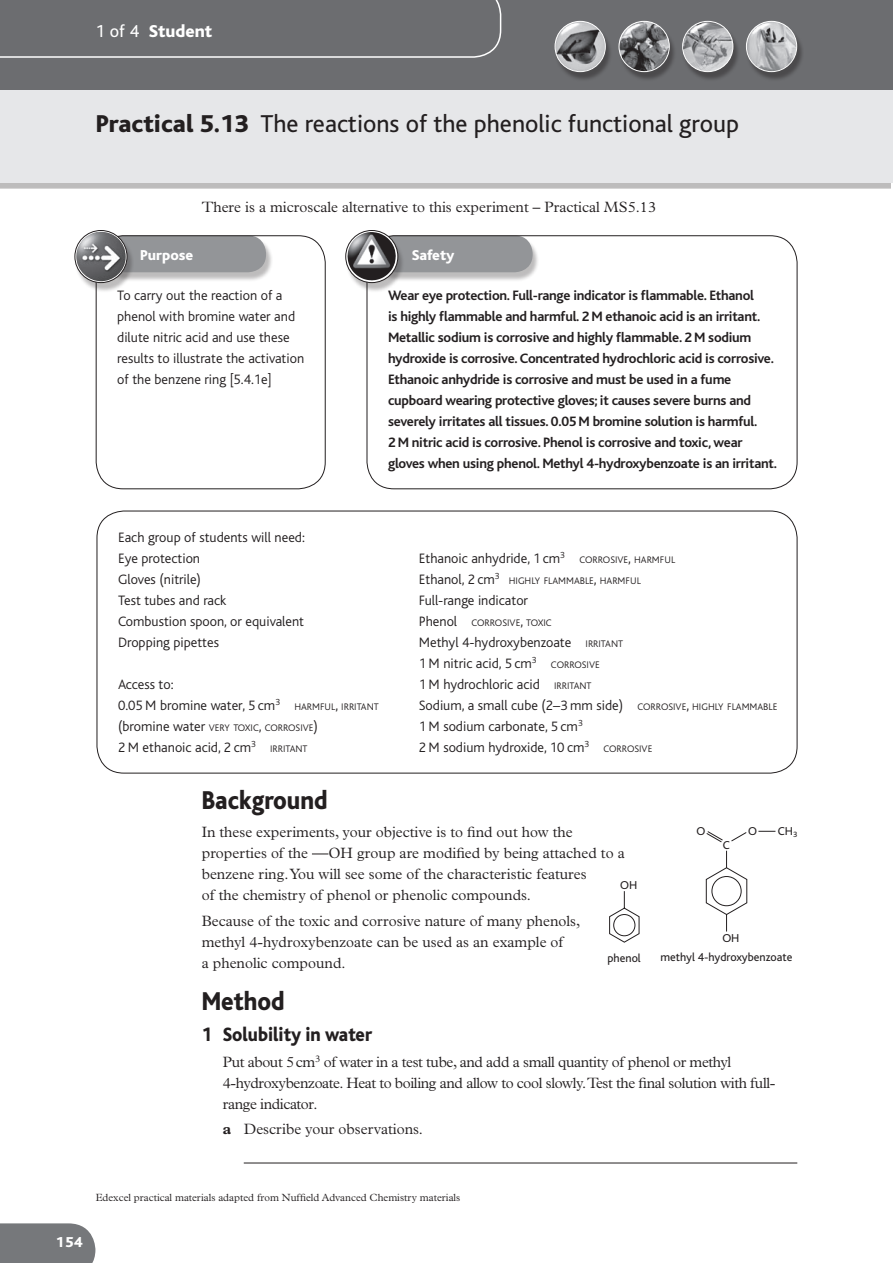
<style>
.page{position:relative;width:893px;height:1263px;background:#fff}
.page>*{position:absolute;margin:0;border:0;box-sizing:border-box;transform-origin:0 0}
.t1{font:800 27px "Bliss";color:#231f20;scale:.9 1}
.t2{font:25.5px "Bliss";color:#231f20}
.t3{font:800 20.25px "Bliss";color:#231f20;scale:.9 1}
.t4{font:800 18px "Bliss";color:#fff}
.t5{font:300 15px/21px "Plantin";color:#231f20}
.t6{font:300 15px/21px "Plantin";letter-spacing:-.025em;color:#231f20}
.t7{font:800 15px "Bliss";color:#fff}
.t8{font:300 14.25px/21px "Bliss";color:#231f20}
.t9{font:700 14.25px/21px "Bliss";letter-spacing:-.02em;color:#231f20}
.t10{font:12px "Bliss";color:#231f20}
.t11{font:300 10.5px "Plantin";color:#231f20}
.t12{font:300 10.05px/21px "Bliss";color:#231f20}
.s1{font-weight:400}
.s2{font-weight:800}
.s3{font-style:inherit}
.s4{font-size:14.25px}
.s5{font-size:10.05px}
.s6{font-weight:700}
</style>
<div class="page">
<div style="left:0;top:1223px;width:95px;height:40px;background:#76787b"></div>
<div style="left:0;top:6px;width:891px;height:182px;background:#231f20;opacity:.3"></div>
<div style="left:0;top:0;width:891px;height:182px;background:#e6e7e9"></div>
<div style="left:0;top:0;width:893px;height:89px;background:#6c6d70"></div>
<div style="left:618px;top:23px;width:59px;height:59px;background:#231f20;opacity:.45"></div>
<img style="left:619px;top:21px;width:23px;height:37px">
<div style="left:619px;top:21px;width:51px;height:51px;border:1px solid #fff;border-radius:50%"></div>
<div style="left:682px;top:23px;width:58px;height:59px;background:#231f20;opacity:.45"></div>
<img style="left:683px;top:21px;width:50px;height:51px">
<div style="left:682px;top:21px;width:51px;height:51px;border:1px solid #fff;border-radius:50%"></div>
<div style="left:746px;top:23px;width:58px;height:59px;background:#231f20;opacity:.45"></div>
<img style="left:746px;top:21px;width:43px;height:51px">
<div style="left:746px;top:21px;width:51px;height:51px;border:1px solid #fff;border-radius:50%"></div>
<div style="left:554px;top:23px;width:59px;height:59px;background:#231f20;opacity:.45"></div>
<img style="left:555px;top:21px;width:23px;height:44px">
<div style="left:555px;top:21px;width:51px;height:51px;border:1px solid #fff;border-radius:50%"></div>
<hr style="left:244px;top:1162px;width:553px;height:1px;background:#231f20">
<svg style="left:312px;top:853px;width:16px;height:1px"></svg>
<svg style="left:705px;top:830px;width:71px;height:102px"></svg>
<div style="left:105px;top:238px;width:168px;height:44px;background:#231f20;opacity:.3"></div>
<div style="left:105px;top:236px;width:161px;height:36px;background:#939598;border-radius:18px"></div>
<div style="left:96px;top:235px;width:229px;height:254px;border:1px solid #231f20;border-radius:27px"></div>
<div style="left:74px;top:233px;width:60px;height:59px;background:#231f20;opacity:.3"></div>
<svg style="left:75px;top:230px;width:52px;height:53px"></svg>
<div style="left:75px;top:230px;width:52px;height:53px;border:1px solid #231f20;border-radius:50%"></div>
<img style="left:76px;top:232px;width:50px;height:49px;border-radius:24px">
<div style="left:376px;top:238px;width:164px;height:44px;background:#231f20;opacity:.3"></div>
<div style="left:376px;top:236px;width:157px;height:36px;background:#939598;border-radius:18px"></div>
<div style="left:367px;top:235px;width:430px;height:254px;border:1px solid #231f20;border-radius:27px"></div>
<div style="left:345px;top:233px;width:60px;height:59px;background:#231f20;opacity:.3"></div>
<svg style="left:346px;top:230px;width:52px;height:53px"></svg>
<div style="left:345px;top:230px;width:53px;height:53px;border:1px solid #231f20;border-radius:50%"></div>
<img style="left:347px;top:232px;width:23px;height:43px">
<svg style="left:0;top:0;width:502px;height:58px"></svg>
<svg style="left:609px;top:891px;width:31px;height:52px"></svg>
<p class="t4" style="left:95px;top:22px;width:118px"><span class="s1">1 of 4</span> Student</p>
<h2 class="t2" style="left:96px;top:110px;width:645px"><span class="s2">Practical 5.13</span> The reactions of the phenolic functional group</h2>
<p class="t5" style="left:202px;top:196px;width:456px">There is a microscale alternative to this experiment – Practical MS5.13</p>
<p class="t7" style="left:140px;top:247px;width:55px">Purpose</p>
<p class="t8" style="left:117px;top:285px;width:188px">To carry out the reaction of a phenol with bromine water and dilute nitric acid and use these results to illustrate the activation of the benzene ring [5.4.1e]</p>
<p class="t7" style="left:412px;top:247px;width:44px">Safety</p>
<p class="t9" style="left:388px;top:285px;width:390px">Wear eye protection. Full-range indicator is flammable. Ethanol<br>is highly flammable and harmful. 2M ethanoic acid is an irritant.<br>Metallic sodium is corrosive and highly flammable. 2M sodium hydroxide is corrosive. Concentrated hydrochloric acid is corrosive.<br>Ethanoic anhydride is corrosive and must be used in a fume cupboard wearing protective gloves; it causes severe burns and severely irritates all tissues. 0.05M bromine solution is harmful.<br>2M nitric acid is corrosive. Phenol is corrosive and toxic, wear gloves when using phenol. Methyl 4-hydroxybenzoate is an irritant.</p>
<p class="t8" style="left:118px;top:527px;width:188px">Each group of students will need:<br>Eye protection<br>Gloves (nitrile)<br>Test tubes and rack<br>Combustion spoon, or equivalent<br>Dropping pipettes</p>
<p class="t8" style="left:118px;top:674px;width:164px">Access to:<br>0.05 <span class="s3">M</span> bromine water, 5 cm<sup>3</sup></p>
<p class="t12" style="left:118px;top:696px;width:262px;text-indent:176px">HARM FUL<span class="s4">,</span> IRRITANT <span class="s4">(bromine water</span> VERY TOXIC<span class="s4">,</span> CORROSIVE<span class="s4">)</span></p>
<p class="t8" style="left:118px;top:737px;width:139px">2 <span class="s3">M</span> ethanoic acid, 2 cm<sup>3</sup></p>
<p class="t12" style="left:270px;top:738px;width:39px">IRRITANT</p>
<p class="t8" style="left:419px;top:548px;width:148px">Ethanoic anhydride, 1 cm<sup>3</sup></p>
<p class="t12" style="left:579px;top:549px;width:97px">CORROSIVE<span class="s4">,</span> HARM FUL</p>
<p class="t8" style="left:419px;top:569px;width:82px">Ethanol, 2 cm<sup>3</sup></p>
<p class="t12" style="left:509px;top:570px;width:134px">HIGHLY FLAMMABLE<span class="s4">,</span> HARM FUL</p>
<p class="t8" style="left:419px;top:590px;width:111px">Full-range indicator</p>
<p class="t12" style="left:419px;top:612px;width:134px"><span class="s4">Phenol</span> CORROSIVE<span class="s4">,</span> TOXIC</p>
<p class="t8" style="left:419px;top:632px;width:206px">Methyl 4-hydroxybenzoate <span class="s5">IRRITANT<br></span>1 <span class="s3">M</span> nitric acid, 5 cm<sup>3</sup></p>
<p class="t12" style="left:551px;top:654px;width:50px">CORROSIVE</p>
<p class="t8" style="left:419px;top:674px;width:360px">1 <span class="s3">M</span> hydrochloric acid <span class="s5">IRRITANT<br></span>Sodium, a small cube (2–3 mm side) <span class="s5">CORROSIVE</span><span class="s3">,</span> <span class="s5">HIGHLY FLAMMABLE </span>1 <span class="s3">M</span> sodium carbonate, 5 cm<sup>3<br></sup>2 <span class="s3">M</span> sodium hydroxide, 10 cm<sup>3</sup></p>
<p class="t12" style="left:603px;top:738px;width:50px">CORROSIVE</p>
<h1 class="t1" style="left:202px;top:786px;width:141px">Background</h1>
<p class="t5" style="left:202px;top:822px;width:372px">In these experiments, your objective is to find out how the properties of the</p>
<p class="t10" style="left:696px;top:825px;width:10px">O</p>
<p class="t10" style="left:778px;top:825px;width:21px">CH<sub>3</sub></p>
<p class="t10" style="left:748px;top:825px;width:10px">O</p>
<p class="t10" style="left:723px;top:838px;width:9px">C</p>
<p class="t5" style="left:202px;top:843px;width:424px;text-indent:127px">OH group are modified by being attached to a benzene ring. You will see some of the characteristic features<br>of the chemistry of phenol or phenolic compounds.</p>
<p class="t5" style="left:202px;top:910px;width:380px">Because of the toxic and corrosive nature of many phenols, methyl 4-hydroxybenzoate can be used as an example of<br>a phenolic compound.</p>
<h1 class="t1" style="left:202px;top:987px;width:93px">Method</h1>
<h3 class="t3" style="left:202px;top:1024px;width:191px">1 Solubility in water</h3>
<p class="t6" style="left:223px;top:1051px;width:554px">Put about 5cm<sup>3</sup> of water in a test tube, and add a small quantity of phenol or methyl<br>4-hydroxybenzoate. Heat to boiling and allow to cool slowly. Test the final solution with full&shy;range indicator.</p>
<p class="t5" style="left:223px;top:1119px;width:202px"><span class="s6">a</span> Describe your observations.</p>
<p class="t10" style="left:620px;top:879px;width:19px">OH</p>
<p class="t10" style="left:722px;top:932px;width:19px">OH</p>
<p class="t10" style="left:660px;top:951px;width:133px">methyl 4-hydroxybenzoate</p>
<p class="t10" style="left:607px;top:951px;width:35px">phenol</p>
<p class="t11" style="left:96px;top:1192px;width:366px">Edexcel practical materials adapted from Nuffield Advanced Chemistry materials</p>
<p class="t7" style="left:56px;top:1234px;width:28px">154</p>
</div>
